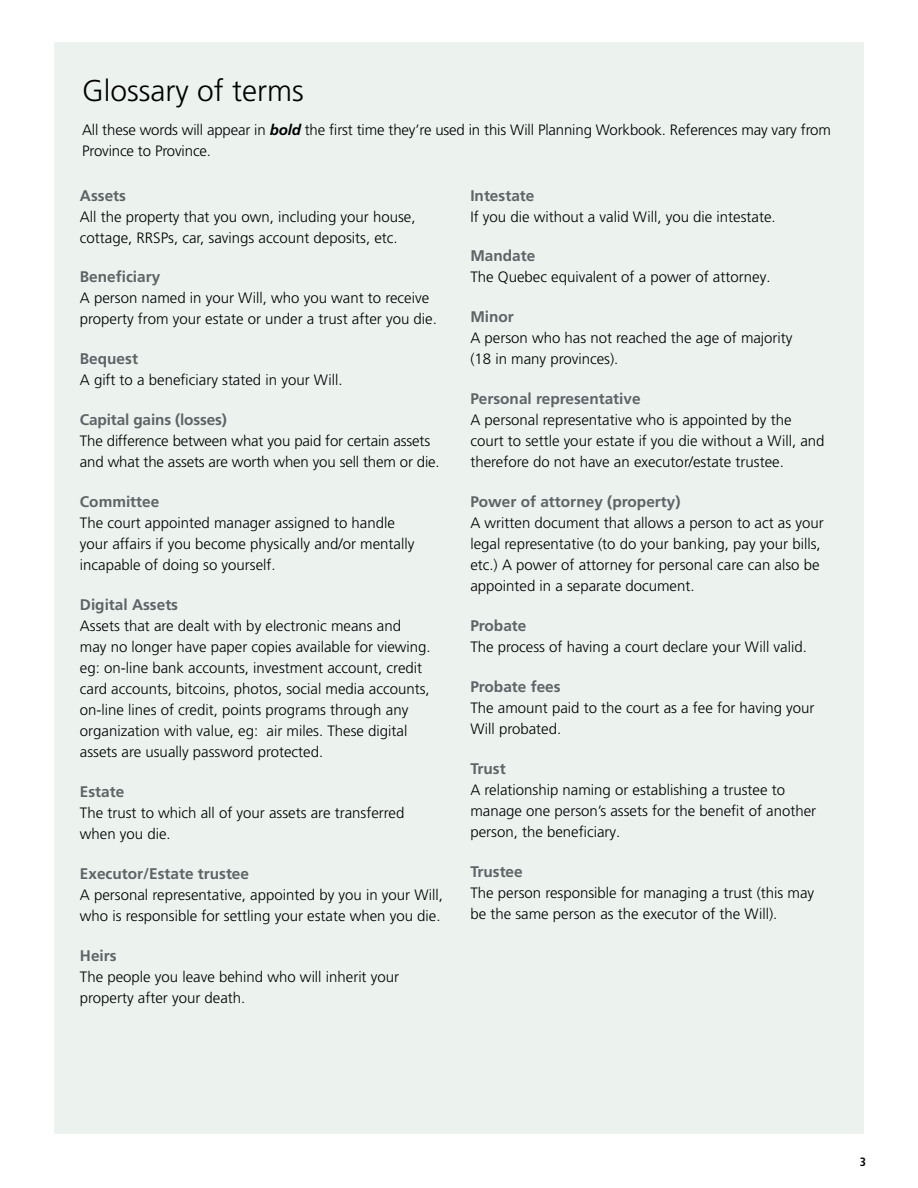
<style>
.page{position:relative;width:918px;height:1188px;background:#fff}
.page>*{position:absolute;margin:0;border:0;box-sizing:border-box;transform-origin:0 0}
.Head_-_Main_20{font:300 30px "Frutiger LT Pro";color:#000}
.Subhead_2{font:700 15.3px "Frutiger LT Pro";color:#5e6367}
.Subhead_2-2{font:300 15px/21px "Frutiger LT Pro";color:#000}
.Text_Light_-_no_spac{font:300 15px/21px "Frutiger LT Pro";color:#000}
.Text_Light{font:300 15px/21px "Frutiger LT Pro";letter-spacing:-.01em;color:#000}
.t1{font:700 condensed 12px "Frutiger LT Pro";color:#000}
.s1{font-weight:700;font-style:italic}
</style>
<div class="page">
<div style="left:54px;top:42px;width:810px;height:1092px;background:#ecf3ef"></div>
<h2 class="Head_-_Main_20" style="left:82px;top:73px;width:223px">Glossary of terms</h2>
<p class="Text_Light" style="left:82px;top:119px;width:750px">All these words will appear in <span class="s1">bold</span> the first time they’re used in this Will Planning Workbook. References may vary from<br>Province to Province.</p>
<p class="Subhead_2" style="left:80px;top:186px;width:48px">Assets</p>
<p class="Text_Light_-_no_spac" style="left:80px;top:206px;width:337px">All the property that you own, including your house, cottage, RRSPs, car, savings account deposits, etc.</p>
<p class="Subhead_2" style="left:80px;top:268px;width:82px">Beneficiary</p>
<p class="Text_Light_-_no_spac" style="left:80px;top:288px;width:358px">A person named in your Will, who you want to receive property from your estate or under a trust after you die.</p>
<p class="Subhead_2" style="left:80px;top:350px;width:60px">Bequest</p>
<p class="Subhead_2-2" style="left:80px;top:370px;width:264px">A gift to a beneficiary stated in your Will.</p>
<p class="Subhead_2" style="left:80px;top:411px;width:149px">Capital gains (losses)</p>
<p class="Subhead_2-2" style="left:80px;top:431px;width:361px">The difference between what you paid for certain assets and what the assets are worth when you sell them or die.</p>
<p class="Subhead_2" style="left:80px;top:493px;width:81px">Committee</p>
<p class="Text_Light_-_no_spac" style="left:80px;top:513px;width:336px">The court appointed manager assigned to handle your affairs if you become physically and/or mentally incapable of doing so yourself.</p>
<p class="Subhead_2" style="left:80px;top:596px;width:100px">Digital Assets</p>
<p class="Subhead_2-2" style="left:80px;top:615px;width:352px">Assets that are dealt with by electronic means and may no longer have paper copies available for viewing. eg: on-line bank accounts, investment account, credit card accounts, bitcoins, photos, social media accounts, on-line lines of credit, points programs through any organization with value, eg: air miles. These digital assets are usually password protected.</p>
<p class="Subhead_2" style="left:80px;top:783px;width:46px">Estate</p>
<p class="Subhead_2-2" style="left:80px;top:802px;width:326px">The trust to which all of your assets are transferred when you die.</p>
<p class="Subhead_2" style="left:80px;top:865px;width:171px">Executor/Estate trustee</p>
<p class="Subhead_2-2" style="left:80px;top:884px;width:365px">A personal representative, appointed by you in your Will, who is responsible for settling your estate when you die.</p>
<p class="Subhead_2" style="left:80px;top:946px;width:38px">Heirs</p>
<p class="Subhead_2-2" style="left:80px;top:966px;width:321px">The people you leave behind who will inherit your property after your death.</p>
<p class="Subhead_2" style="left:470px;top:186px;width:66px">Intestate</p>
<p class="Subhead_2-2" style="left:470px;top:206px;width:307px">If you die without a valid Will, you die intestate.</p>
<p class="Subhead_2" style="left:470px;top:247px;width:66px">Mandate</p>
<p class="Subhead_2-2" style="left:470px;top:267px;width:302px">The Quebec equivalent of a power of attorney.</p>
<p class="Subhead_2" style="left:470px;top:308px;width:45px">Minor</p>
<p class="Subhead_2-2" style="left:470px;top:328px;width:324px">A person who has not reached the age of majority (18 in many provinces).</p>
<p class="Subhead_2" style="left:470px;top:390px;width:172px">Personal representative</p>
<p class="Text_Light_-_no_spac" style="left:470px;top:410px;width:356px">A personal representative who is appointed by the court to settle your estate if you die without a Will, and therefore do not have an executor/estate trustee.</p>
<p class="Subhead_2" style="left:470px;top:493px;width:212px">Power of attorney (property)</p>
<p class="Subhead_2-2" style="left:470px;top:513px;width:355px">A written document that allows a person to act as your legal representative (to do your banking, pay your bills, etc.) A power of attorney for personal care can also be appointed in a separate document.</p>
<p class="Subhead_2" style="left:470px;top:617px;width:58px">Probate</p>
<p class="Subhead_2-2" style="left:470px;top:636px;width:338px">The process of having a court declare your Will valid.</p>
<p class="Subhead_2" style="left:470px;top:678px;width:92px">Probate fees</p>
<p class="Subhead_2-2" style="left:470px;top:697px;width:346px">The amount paid to the court as a fee for having your<br>Will probated.</p>
<p class="Subhead_2" style="left:470px;top:760px;width:37px">Trust</p>
<p class="Text_Light_-_no_spac" style="left:470px;top:779px;width:347px">A relationship naming or establishing a trustee to manage one person’s assets for the benefit of another person, the beneficiary.</p>
<p class="Subhead_2" style="left:470px;top:862px;width:54px">Trustee</p>
<p class="Subhead_2-2" style="left:470px;top:882px;width:345px">The person responsible for managing a trust (this may be the same person as the executor of the Will).</p>
<p class="t1" style="left:860px;top:1154px;width:8px">3</p>
</div>
